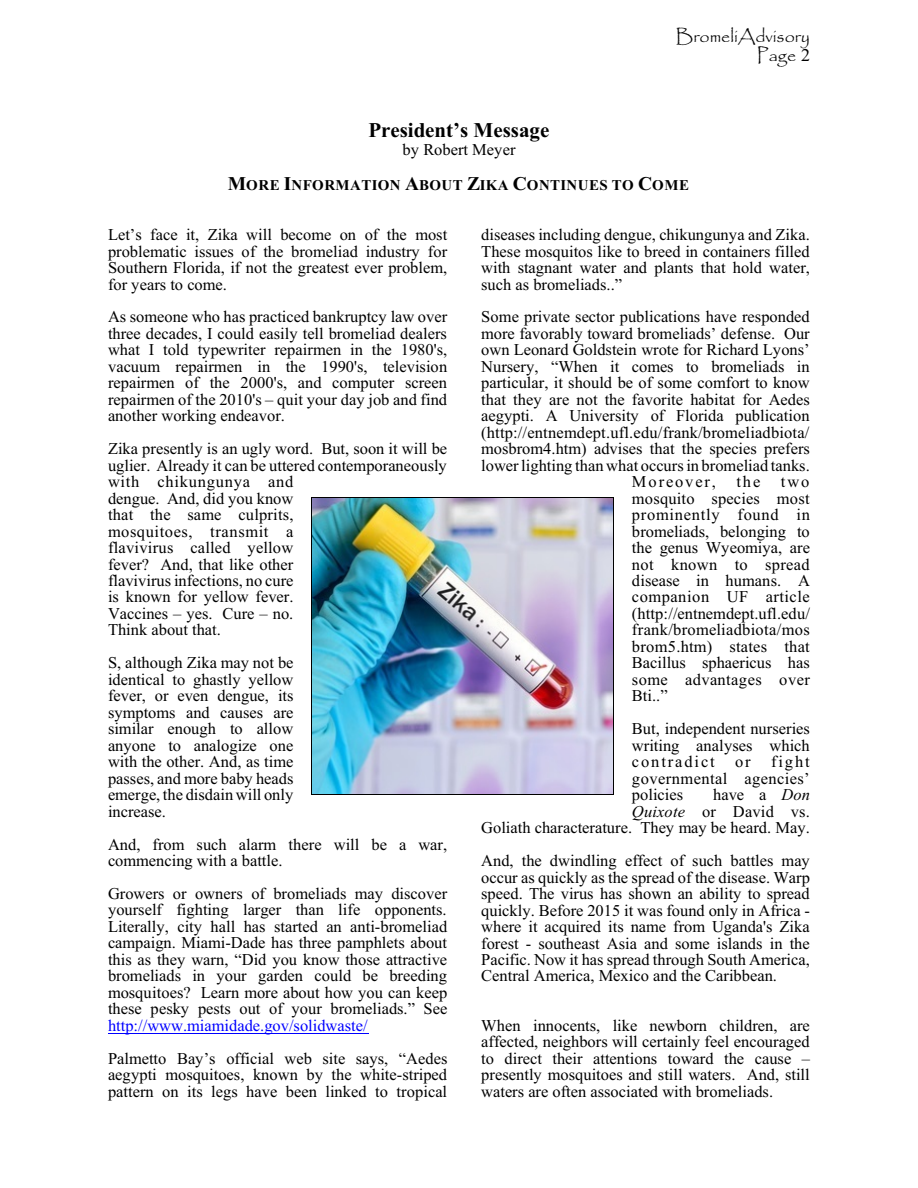
<style>
.page{position:relative;width:918px;height:1188px;background:#fff}
.page>*{position:absolute;margin:0;border:0;box-sizing:border-box;transform-origin:0 0}
.t1{font:700 21px "Times New Roman";color:#000}
.t2{font:18px/19.6px "Papyrus";color:#000;text-align:right}
.t3{font:16.5px/16.5px "Times New Roman";color:#000;text-align:justify}
.t4{font:16.5px "Times New Roman";letter-spacing:.02em;color:#000}
.t5{font:16.5px "Times New Roman";color:#00f}
.t6{font:16.5px "Times New Roman";letter-spacing:.04em;color:#000}
.t7{font:16.5px "Times New Roman";letter-spacing:.03em;color:#000}
.t8{font:16.5px "Times New Roman";letter-spacing:.025em;color:#000}
.t9{font:16.5px "Times New Roman";letter-spacing:.115em;color:#000}
.t10{font:700 15px "Times New Roman";letter-spacing:.03em;color:#000}
.s1{font-family:"Times New Roman"}
.s2{font-size:19.5px}
.s3{font-style:italic}
</style>
<div class="page">
<img style="left:313px;top:498px;width:301px;height:296px">
<hr style="left:312px;top:497px;width:1px;height:297px;background:#000">
<hr style="left:614px;top:497px;width:1px;height:297px;background:#000">
<hr style="left:312px;top:497px;width:302px;height:1px;background:#000">
<hr style="left:312px;top:794px;width:302px;height:1px;background:#000">
<hr style="left:108px;top:1033px;width:260px;height:1px;background:#00f">
<p class="t2" style="left:676px;top:28px;width:136px">BromeliAdvisory<br>Page <span class="s1">2</span></p>
<p class="t1" style="left:368px;top:123px;width:182px">President’s Message</p>
<p class="t3" style="left:403px;top:143px;width:114px">by Robert Meyer</p>
<p class="t10" style="left:228px;top:180px;width:463px"><span class="s2">M</span>ORE <span class="s2">I</span>NFORMATION <span class="s2">A</span>BOUT <span class="s2">Z</span>IKA <span class="s2">C</span>ONTINUES TO <span class="s2">C</span>OME</p>
<p class="t3" style="left:108px;top:228px;width:341px">Let’s face it, Zika will become on of the most problematic issues of the bromeliad industry for Southern Florida, if not the greatest ever problem, for years to come.</p>
<p class="t3" style="left:108px;top:310px;width:341px">As someone who has practiced bankruptcy law over three decades, I could easily tell bromeliad dealers what I told typewriter repairmen in the 1980's, vacuum repairmen in the 1990's, television repairmen of the 2000's, and computer screen repairmen of the 2010's – quit your day job and find another working endeavor.</p>
<p class="t3" style="left:108px;top:442px;width:341px;text-align:left">Zika presently is an ugly word. But, soon it will be uglier. Already it can be uttered contemporaneously with chikungunya and<br>dengue. And, did you know<br>that the same culprits,<br>mosquitoes, transmit a<br>flavivirus called yellow<br>fever? And, that like other<br>flavivirus infections, no cure<br>is known for yellow fever.<br>Vaccines – yes. Cure – no.<br>Think about that.</p>
<p class="t3" style="left:108px;top:656px;width:187px">S, although Zika may not be identical to ghastly yellow fever, or even dengue, its symptoms and causes are similar enough to allow anyone to analogize one with the other. And, as time passes, and more baby heads emerge, the disdain will only increase.</p>
<p class="t3" style="left:108px;top:837px;width:341px">And, from such alarm there will be a war, commencing with a battle.</p>
<p class="t3" style="left:108px;top:887px;width:341px">Growers or owners of bromeliads may discover yourself fighting larger than life opponents.<br>Literally, city hall has started an anti-bromeliad campaign. Miami-Dade has three pamphlets about this as they warn, “Did you know those attractive bromeliads in your garden could be breeding mosquitoes? Learn more about how you can keep these pesky pests out of your bromeliads.” See</p>
<p class="t5" style="left:108px;top:1019px;width:261px">http://www.miamidade.gov/solidwaste/</p>
<p class="t3" style="left:108px;top:1051px;width:341px">Palmetto Bay’s official web site says, “Aedes aegypti mosquitoes, known by the white-striped pattern on its legs have been linked to tropical</p>
<p class="t3" style="left:481px;top:228px;width:330px">diseases including dengue, chikungunya and Zika.<br>These mosquitos like to breed in containers filled with stagnant water and plants that hold water, such as bromeliads..”</p>
<p class="t3" style="left:481px;top:310px;width:330px">Some private sector publications have responded</p>
<p class="t3" style="left:481px;top:327px;width:330px">more favorably toward bromeliads’ defense. Our</p>
<p class="t3" style="left:481px;top:343px;width:330px">own Leonard Goldstein wrote for Richard Lyons’</p>
<p class="t3" style="left:481px;top:360px;width:330px">Nursery, “When it comes to bromeliads in</p>
<p class="t3" style="left:481px;top:376px;width:330px">particular, it should be of some comfort to know</p>
<p class="t3" style="left:481px;top:393px;width:330px">that they are not the favorite habitat for Aedes</p>
<p class="t3" style="left:481px;top:409px;width:330px">aegypti. A University of Florida publication</p>
<p class="t3" style="left:481px;top:426px;width:330px">(http://entnemdept.ufl.edu/frank/bromeliadbiota/</p>
<p class="t3" style="left:481px;top:442px;width:330px">mosbrom4.htm) advises that the species prefers</p>
<p class="t3" style="left:481px;top:459px;width:330px">lower lighting than what occurs in bromeliad tanks.</p>
<p class="t9" style="left:632px;top:476px;width:179px">Moreover, the two</p>
<p class="t3" style="left:632px;top:491px;width:179px">mosquito species most</p>
<p class="t6" style="left:632px;top:509px;width:179px">prominently found in</p>
<p class="t3" style="left:632px;top:524px;width:179px">bromeliads, belonging to</p>
<p class="t3" style="left:632px;top:541px;width:180px">the genus Wyeomiya, are</p>
<p class="t4" style="left:632px;top:558px;width:179px">not known to spread</p>
<p class="t3" style="left:632px;top:574px;width:179px">disease in humans. A</p>
<p class="t7" style="left:632px;top:591px;width:179px">companion UF article</p>
<p class="t3" style="left:632px;top:607px;width:180px">(http://entnemdept.ufl.edu/</p>
<p class="t4" style="left:632px;top:624px;width:179px">frank/bromeliadbiota/mos</p>
<p class="t3" style="left:632px;top:640px;width:179px">brom5.htm) states that</p>
<p class="t3" style="left:632px;top:656px;width:179px">Bacillus sphaericus has</p>
<p class="t8" style="left:632px;top:673px;width:180px">some advantages over</p>
<p class="t3" style="left:632px;top:689px;width:37px">Bti..”</p>
<p class="t3" style="left:632px;top:722px;width:179px">But, independent nurseries writing analyses which contradict or fight governmental agencies’ policies</p>
<p class="t3" style="left:481px;top:788px;width:330px;text-align:right">have a <span class="s3">Don<br>Quixote</span> or David vs.<br>Goliath characterature. They may be heard. May.</p>
<p class="t3" style="left:481px;top:854px;width:330px">And, the dwindling effect of such battles may occur as quickly as the spread of the disease. Warp speed. The virus has shown an ability to spread quickly. Before 2015 it was found only in Africa - where it acquired its name from Uganda's Zika forest - southeast Asia and some islands in the Pacific. Now it has spread through South America, Central America, Mexico and the Caribbean.</p>
<p class="t3" style="left:481px;top:1019px;width:330px">When innocents, like newborn children, are affected, neighbors will certainly feel encouraged to direct their attentions toward the cause – presently mosquitoes and still waters. And, still waters are often associated with bromeliads.</p>
</div>
